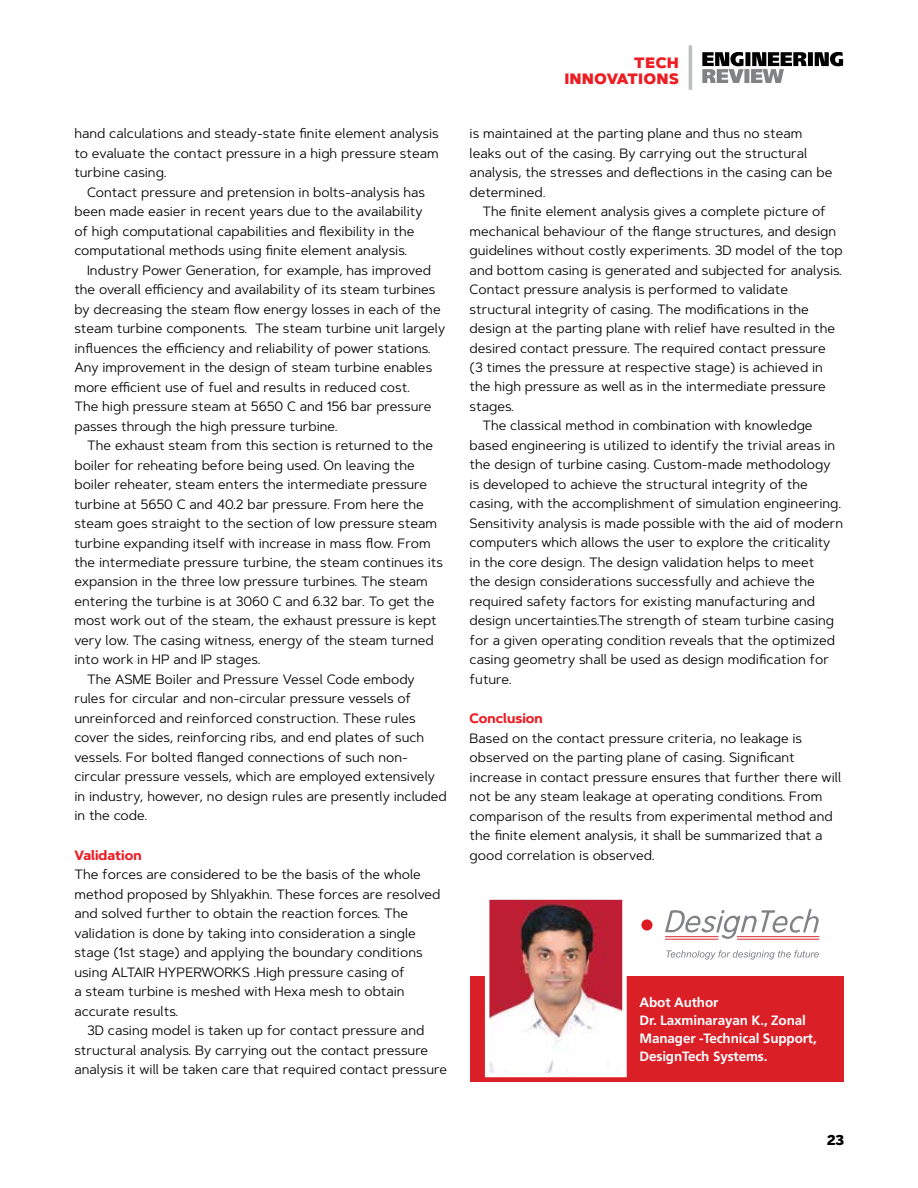
<style>
.page{position:relative;width:918px;height:1188px;background:#fff}
.page>*{position:absolute;margin:0;border:0;box-sizing:border-box;transform-origin:0 0}
.t1{font:900 15px/16.5px "Artegra Sans";letter-spacing:.05em;color:#ed1d24;text-align:right}
.t2{font:13.5px/19.5px "Artegra Sans";color:#000}
.t3{font:700 13.5px/18px "Frutiger LT Std";letter-spacing:-.01em;color:#fff}
.t4{font:700 13.5px "Artegra Sans";color:#ed1d24}
.t5{font:900 13.5px "Benton Sans";color:#000}
</style>
<div class="page">
<hr style="left:689px;top:45px;width:3px;height:45px;background:#bcbec0">
<svg style="left:702px;top:52px;width:141px;height:31px"></svg>
<div style="left:470px;top:977px;width:374px;height:105px;background:#da1f27"></div>
<img style="left:490px;top:900px;width:132px;height:172px">
<div style="left:485px;top:895px;width:142px;height:182px;border:4px solid #fff"></div>
<svg style="left:641px;top:919px;width:12px;height:12px"></svg>
<hr style="left:665px;top:939px;width:53px;height:1px;background:#db1a21">
<hr style="left:737px;top:939px;width:82px;height:1px;background:#db1a21">
<svg style="left:665px;top:909px;width:154px;height:30px"></svg>
<svg style="left:666px;top:950px;width:153px;height:10px"></svg>
<p class="t2" style="left:74px;top:123px;width:366px;text-align:justify">hand calculations and steady-state finite element analysis to evaluate the contact pressure in a high pressure steam turbine casing.</p>
<p class="t2" style="left:74px;top:182px;width:352px;text-indent:13px">Contact pressure and pretension in bolts-analysis has been made easier in recent years due to the availability of high computational capabilities and flexibility in the computational methods using finite element analysis.</p>
<p class="t2" style="left:74px;top:260px;width:372px;text-indent:13px">Industry Power Generation, for example, has improved the overall efficiency and availability of its steam turbines by decreasing the steam flow energy losses in each of the steam turbine components. The steam turbine unit largely influences the efficiency and reliability of power stations.<br>Any improvement in the design of steam turbine enables more efficient use of fuel and results in reduced cost.<br>The high pressure steam at 5650 C and 156 bar pressure passes through the high pressure turbine.</p>
<p class="t2" style="left:87px;top:435px;width:347px">The exhaust steam from this section is returned to the</p>
<p class="t2" style="left:74px;top:455px;width:342px">boiler for reheating before being used. On leaving the</p>
<p class="t2" style="left:74px;top:474px;width:354px">boiler reheater, steam enters the intermediate pressure</p>
<p class="t2" style="left:74px;top:494px;width:351px">turbine at 5650 C and 40.2 bar pressure. From here the</p>
<p class="t2" style="left:74px;top:513px;width:364px">steam goes straight to the section of low pressure steam</p>
<p class="t2" style="left:74px;top:533px;width:358px">turbine expanding itself with increase in mass flow. From</p>
<p class="t2" style="left:74px;top:552px;width:370px">the intermediate pressure turbine, the steam continues its</p>
<p class="t2" style="left:74px;top:572px;width:355px">expansion in the three low pressure turbines. The steam</p>
<p class="t2" style="left:74px;top:591px;width:361px">entering the turbine is at 3060 C and 6.32 bar. To get the</p>
<p class="t2" style="left:74px;top:611px;width:364px">most work out of the steam, the exhaust pressure is kept</p>
<p class="t2" style="left:74px;top:630px;width:361px">very low. The casing witness, energy of the steam turned</p>
<p class="t2" style="left:74px;top:650px;width:188px">into work in HP and IP stages.</p>
<p class="t2" style="left:87px;top:669px;width:329px">The ASME Boiler and Pressure Vessel Code embody</p>
<p class="t2" style="left:74px;top:689px;width:338px">rules for circular and non-circular pressure vessels of</p>
<p class="t2" style="left:74px;top:708px;width:343px">unreinforced and reinforced construction. These rules</p>
<p class="t2" style="left:74px;top:728px;width:351px">cover the sides, reinforcing ribs, and end plates of such</p>
<p class="t2" style="left:74px;top:747px;width:335px">vessels. For bolted flanged connections of such non-</p>
<p class="t2" style="left:74px;top:767px;width:362px">circular pressure vessels, which are employed extensively</p>
<p class="t2" style="left:74px;top:786px;width:374px">in industry, however, no design rules are presently included</p>
<p class="t2" style="left:74px;top:806px;width:74px">in the code.</p>
<p class="t4" style="left:74px;top:845px;width:69px">Validation</p>
<p class="t2" style="left:74px;top:864px;width:368px">The forces are considered to be the basis of the whole method proposed by Shlyakhin. These forces are resolved and solved further to obtain the reaction forces. The validation is done by taking into consideration a single stage (1st stage) and applying the boundary conditions using ALTAIR HYPERWORKS .High pressure casing of<br>a steam turbine is meshed with Hexa mesh to obtain accurate results.</p>
<p class="t2" style="left:74px;top:1020px;width:374px;text-indent:13px">3D casing model is taken up for contact pressure and structural analysis. By carrying out the contact pressure analysis it will be taken care that required contact pressure</p>
<p class="t1" style="left:565px;top:55px;width:115px">TECH<br>INNOVATIONS</p>
<p class="t2" style="left:470px;top:123px;width:364px">is maintained at the parting plane and thus no steam leaks out of the casing. By carrying out the structural analysis, the stresses and deflections in the casing can be determined.</p>
<p class="t2" style="left:482px;top:201px;width:345px">The finite element analysis gives a complete picture of</p>
<p class="t2" style="left:470px;top:221px;width:368px">mechanical behaviour of the flange structures, and design</p>
<p class="t2" style="left:470px;top:240px;width:375px">guidelines without costly experiments. 3D model of the top</p>
<p class="t2" style="left:470px;top:260px;width:374px">and bottom casing is generated and subjected for analysis.</p>
<p class="t2" style="left:470px;top:279px;width:320px">Contact pressure analysis is performed to validate</p>
<p class="t2" style="left:470px;top:299px;width:341px">structural integrity of casing. The modifications in the</p>
<p class="t2" style="left:470px;top:318px;width:367px">design at the parting plane with relief have resulted in the</p>
<p class="t2" style="left:470px;top:338px;width:358px">desired contact pressure. The required contact pressure</p>
<p class="t2" style="left:470px;top:357px;width:355px">(3 times the pressure at respective stage) is achieved in</p>
<p class="t2" style="left:470px;top:377px;width:358px">the high pressure as well as in the intermediate pressure</p>
<p class="t2" style="left:470px;top:396px;width:46px">stages.</p>
<p class="t2" style="left:482px;top:416px;width:332px">The classical method in combination with knowledge</p>
<p class="t2" style="left:470px;top:435px;width:367px">based engineering is utilized to identify the trivial areas in</p>
<p class="t2" style="left:470px;top:455px;width:362px">the design of turbine casing. Custom-made methodology</p>
<p class="t2" style="left:470px;top:474px;width:340px">is developed to achieve the structural integrity of the</p>
<p class="t2" style="left:470px;top:494px;width:373px">casing, with the accomplishment of simulation engineering.</p>
<p class="t2" style="left:470px;top:513px;width:375px">Sensitivity analysis is made possible with the aid of modern</p>
<p class="t2" style="left:470px;top:533px;width:362px">computers which allows the user to explore the criticality</p>
<p class="t2" style="left:470px;top:552px;width:346px">in the core design. The design validation helps to meet</p>
<p class="t2" style="left:470px;top:572px;width:347px">the design considerations successfully and achieve the</p>
<p class="t2" style="left:470px;top:591px;width:347px">required safety factors for existing manufacturing and</p>
<p class="t2" style="left:470px;top:611px;width:366px">design uncertainties.The strength of steam turbine casing</p>
<p class="t2" style="left:470px;top:630px;width:367px">for a given operating condition reveals that the optimized</p>
<p class="t2" style="left:470px;top:650px;width:361px">casing geometry shall be used as design modification for</p>
<p class="t2" style="left:470px;top:669px;width:44px">future.</p>
<p class="t4" style="left:470px;top:708px;width:75px">Conclusion</p>
<p class="t2" style="left:470px;top:728px;width:373px">Based on the contact pressure criteria, no leakage is observed on the parting plane of casing. Significant increase in contact pressure ensures that further there will not be any steam leakage at operating conditions. From comparison of the results from experimental method and the finite element analysis, it shall be summarized that a good correlation is observed.</p>
<p class="t3" style="left:640px;top:993px;width:179px">Abot Author<br>Dr. Laxminarayan K., Zonal<br>Manager -Technical Support,<br>DesignTech Systems.</p>
<p class="t5" style="left:827px;top:1132px;width:18px">23</p>
</div>
